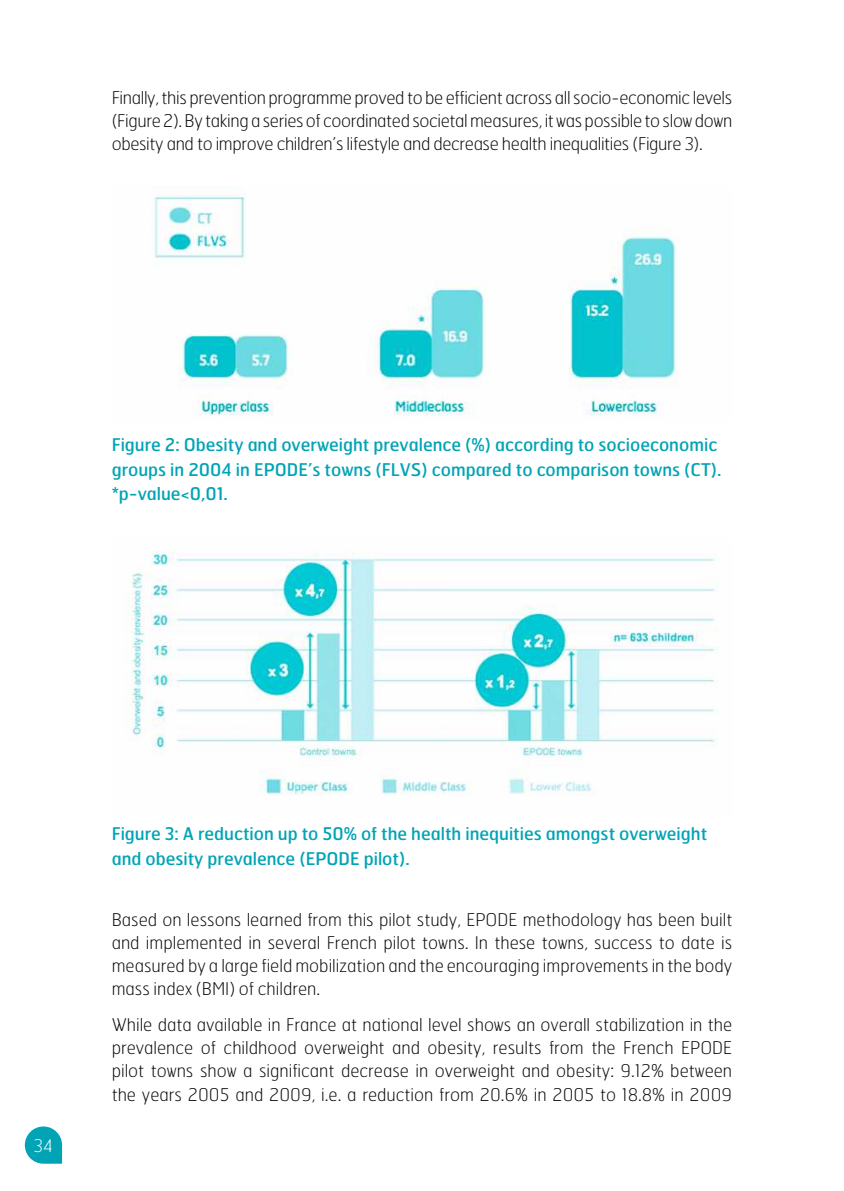
<style>
.page{position:relative;width:844px;height:1191px;background:#fff}
.page>*{position:absolute;margin:0;border:0;box-sizing:border-box;transform-origin:0 0}
.t1{font:100 17.5px/23.3px "Hermes";color:#0a0b0b;text-align:justify}
.t2{font:17.5px/24.5px "Hermes";color:#00a4b5}
.t3{font:100 17.5px "Hermes";color:#fefefe}
.s1{font-style:italic}
</style>
<div class="page">
<svg style="left:25px;top:1126px;width:37px;height:37px"></svg>
<img style="left:152px;top:190px;width:525px;height:226px">
<img style="left:131px;top:551px;width:587px;height:244px">
<p class="t1" style="left:112px;top:85px;width:622px">Finally, this prevention programme proved to be efficient across all socio-economic levels (Figure2). By taking a series of coordinated societal measures, it was possible to slow down obesity and to improve children’s lifestyle and decrease health inequalities (Figure 3).</p>
<p class="t2" style="left:112px;top:432px;width:611px">Figure 2: Obesity and overweight prevalence (%) according to socioeconomic groups in 2004 in EPODE’s towns (FLVS) compared to comparison towns (CT). *p-value&lt;0,01.</p>
<p class="t3" style="left:34px;top:1135px;width:21px">34</p>
<p class="t2" style="left:112px;top:821px;width:597px">Figure 3: A reduction up to 50% of the health inequities amongst overweight and obesity prevalence (EPODE pilot).</p>
<p class="t1" style="left:112px;top:907px;width:622px">Based on lessons learned from this pilot study, EPODE methodology has been built and implemented in several French pilot towns<span class="s1">.</span> In these towns, success to date is measured by a large field mobilization and the encouraging improvements in the body mass index (BMI) of children.</p>
<p class="t1" style="left:112px;top:1012px;width:622px">While data available in France at national level shows an overall stabilization in the prevalence of childhood overweight and obesity, results from the French EPODE pilot towns show a significant decrease in overweight and obesity: 9.12% between the years 2005 and 2009, i.e. a reduction from 20.6% in 2005 to 18.8% in 2009</p>
</div>
